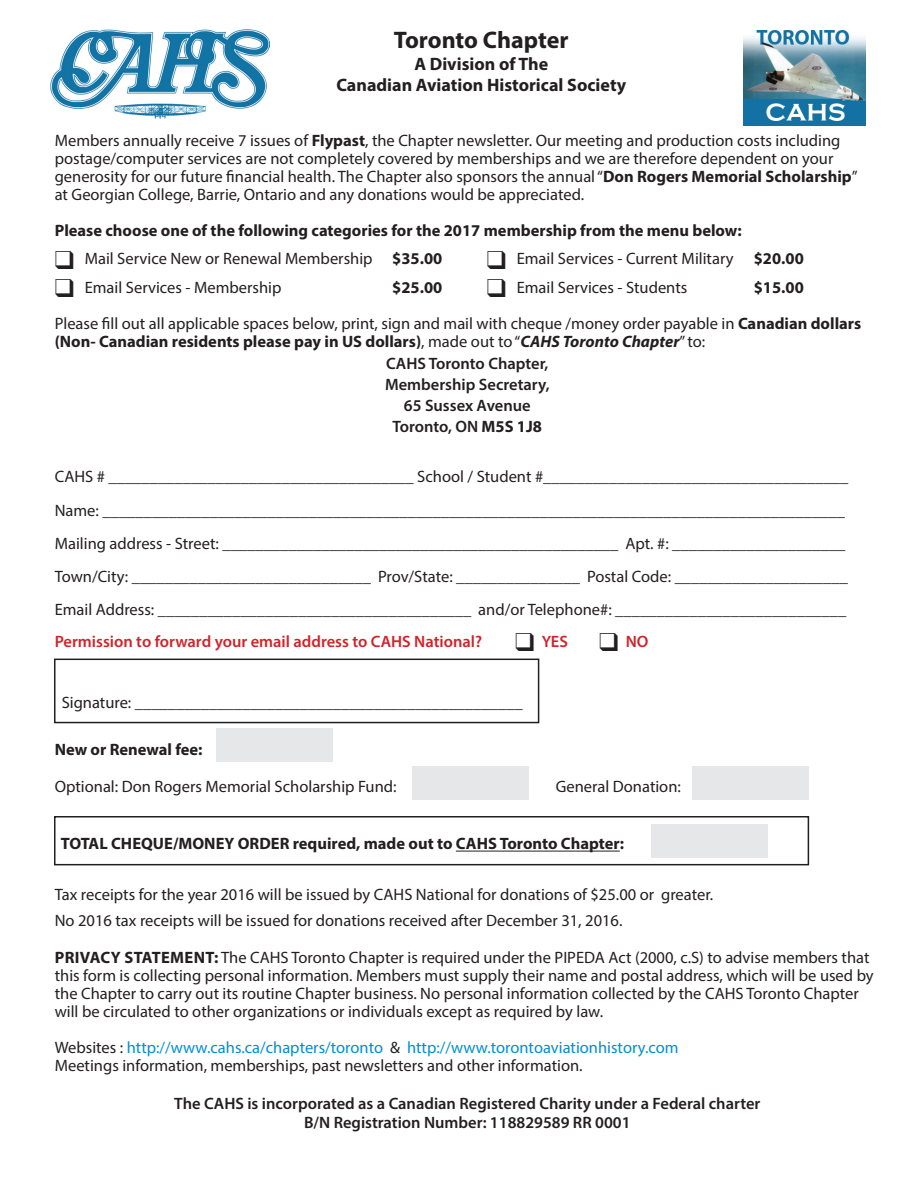
<style>
.page{position:relative;width:918px;height:1188px;background:#fff}
.page>*{position:absolute;margin:0;border:0;box-sizing:border-box;transform-origin:0 0}
.t1{font:700 24px "Myriad Pro";color:#231f20}
.t2{font:700 18px/21.6px "Myriad Pro";color:#231f20;text-align:center}
.t3{font:16.5px/18px "Myriad Pro";color:#231f20}
.t4{font:700 16.5px/22.5px "Myriad Pro";color:#231f20}
.t5{font:600 16.5px/21px "Myriad Pro";color:#231f20;text-align:center}
.t6{font:600 16.5px "Myriad Pro";color:#d1232a}
.s1{font-weight:700}
.s2{font-weight:400}
.s3{font-style:italic}
.s4{font-weight:600}
.s5{color:#231f20}
.s6{color:#008fd5}
</style>
<div class="page">
<hr style="left:456px;top:851px;width:164px;height:1px;background:#231f20">
<div style="left:54px;top:659px;width:485px;height:64px;border:2px solid #231f20"></div>
<img style="left:50px;top:30px;width:220px;height:89px">
<img style="left:743px;top:30px;width:123px;height:95px">
<div style="left:216px;top:728px;width:116px;height:34px;background:#e6e7e9"></div>
<div style="left:413px;top:766px;width:116px;height:33px;background:#e6e7e9"></div>
<div style="left:693px;top:766px;width:116px;height:33px;background:#e6e7e9"></div>
<div style="left:54px;top:816px;width:755px;height:49px;border:2px solid #231f20"></div>
<div style="left:652px;top:824px;width:116px;height:33px;background:#e6e7e9"></div>
<h1 class="t1" style="left:394px;top:25px;width:176px">Toronto Chapter</h1>
<p class="t2" style="left:336px;top:52px;width:291px">A Division of The<br>Canadian Aviation Historical Society</p>
<p class="t3" style="left:55px;top:131px;width:804px">Members annually receive 7 issues of <span class="s1">Flypast</span>, the Chapter newsletter. Our meeting and production costs including postage/computer services are not completely covered by memberships and we are therefore dependent on your generosity for our future financial health. The Chapter also sponsors the annual “<span class="s1">Don Rogers Memorial Scholarship</span>” at Georgian College, Barrie, Ontario and any donations would be appreciated.</p>
<p class="t4" style="left:55px;top:219px;width:689px">Please choose one of the following categories for the 2017 membership from the menu below:</p>
<p class="t3" style="left:55px;top:250px;width:389px">❑ Mail Service New or Renewal Membership <span class="s1">$35.00</span></p>
<p class="t3" style="left:487px;top:250px;width:319px">❑ Email Services - Current Military <span class="s1">$20.00</span></p>
<p class="t3" style="left:55px;top:278px;width:228px">❑ Email Services - Membership</p>
<p class="t4" style="left:392px;top:276px;width:52px">$25.00</p>
<p class="t3" style="left:487px;top:278px;width:202px">❑ Email Services - Students</p>
<p class="t3" style="left:55px;top:269px;width:808px;line-height:36px;text-indent:699px"><span class="s1">$15.00<br></span>Please fill out all applicable spaces below, print, sign and mail with cheque /money order payable in <span class="s1">Canadian dollars</span></p>
<p class="t4" style="left:386px;top:330px;width:321px;text-indent:-331px">(Non- Canadian residents please pay in US dollars)<span class="s2">, made out to “</span><span class="s3">CAHS Toronto Chapter</span><span class="s2">” to:<br></span><span class="s4">CAHS Toronto Chapter,</span></p>
<p class="t5" style="left:385px;top:374px;width:166px">Membership Secretary,<br>65 Sussex Avenue<br>Toronto, ON <span class="s1">M5S 1J8</span></p>
<p class="t3" style="left:55px;top:459px;width:795px;line-height:34.5px">CAHS # _____________________________________ School / Student #_____________________________________<br>Name: __________________________________________________________________________________________</p>
<p class="t3" style="left:55px;top:527px;width:795px;line-height:33px">Mailing address - Street: ________________________________________________ Apt. #: _____________________<br>Town/City: _____________________________ Prov/State: _______________ Postal Code: _____________________<br>Email Address: ______________________________________ and/or Telephone#: ____________________________</p>
<p class="t6" style="left:55px;top:631px;width:429px">Permission to forward your email address to CAHS National?</p>
<p class="t6" style="left:515px;top:631px;width:135px"><span class="s5">❑</span> YES <span class="s5">❑</span> NO</p>
<p class="t3" style="left:62px;top:694px;width:462px">Signature: _______________________________________________</p>
<p class="t4" style="left:55px;top:738px;width:149px">New or Renewal fee:</p>
<p class="t3" style="left:55px;top:778px;width:343px">Optional: Don Rogers Memorial Scholarship Fund:</p>
<p class="t3" style="left:556px;top:778px;width:127px">General Donation:</p>
<p class="t4" style="left:61px;top:832px;width:565px">TOTAL CHEQUE/MONEY ORDER required, made out to CAHS Toronto Chapter:</p>
<p class="t3" style="left:55px;top:882px;width:660px;line-height:25.5px">Tax receipts for the year 2016 will be issued by CAHS National for donations of $25.00 or greater.<br>No 2016 tax receipts will be issued for donations received after December 31, 2016.</p>
<p class="t3" style="left:55px;top:949px;width:821px"><span class="s1">PRIVACY STATEMENT:</span> The CAHS Toronto Chapter is required under the PIPEDA Act (2000, c.S) to advise members that this form is collecting personal information. Members must supply their name and postal address, which will be used by the Chapter to carry out its routine Chapter business. No personal information collected by the CAHS Toronto Chapter will be circulated to other organizations or individuals except as required by law.</p>
<p class="t3" style="left:55px;top:1039px;width:625px">Websites : <span class="s6">http://www.cahs.ca/chapters/toronto</span> &amp; <span class="s6">http://www.torontoaviationhistory.com<br></span>Meetings information, memberships, past newsletters and other information.</p>
<p class="t5" style="left:174px;top:1093px;width:588px;line-height:19.5px">The CAHS is incorporated as a Canadian Registered Charity under a Federal charter<br>B/N Registration Number: 118829589 RR 0001</p>
</div>
